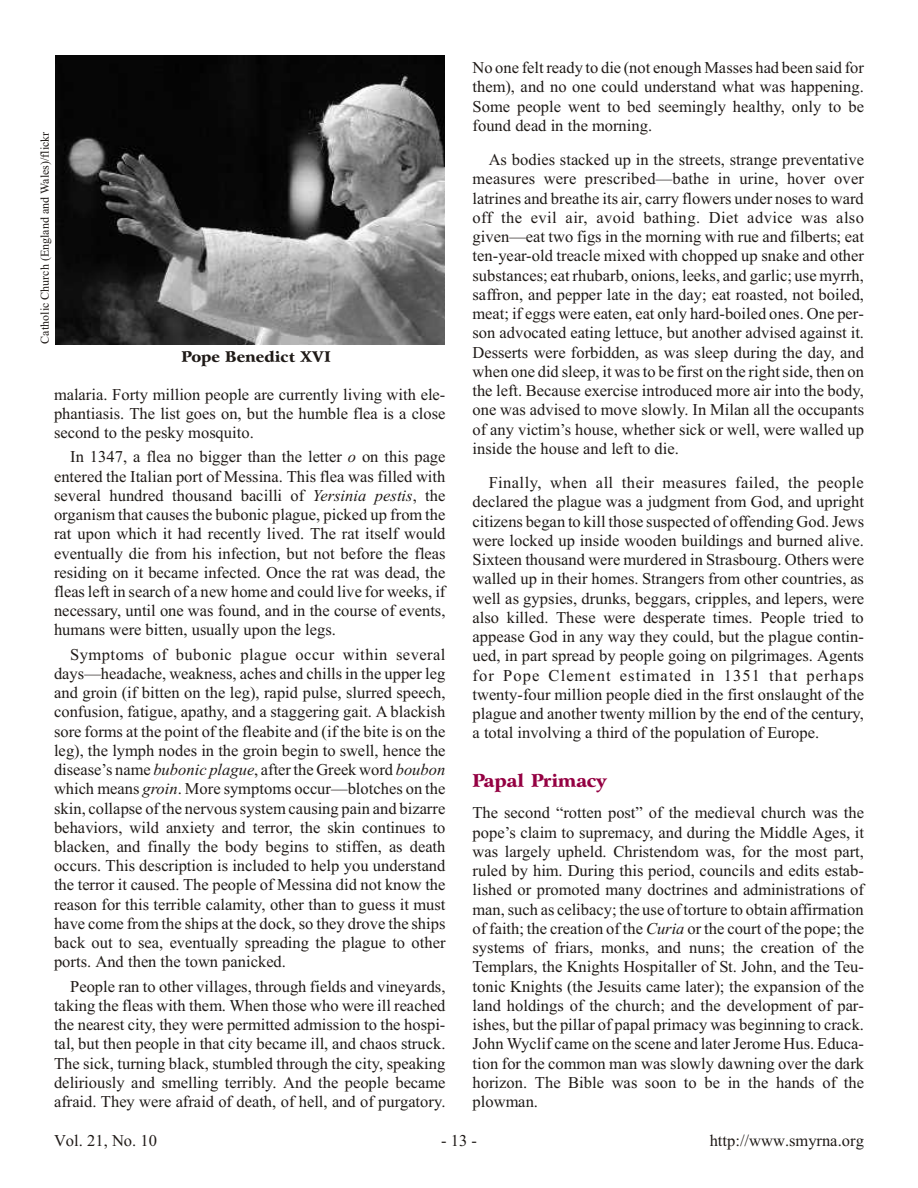
<style>
.page{position:relative;width:918px;height:1188px;background:#fff}
.page>*{position:absolute;margin:0;border:0;box-sizing:border-box;transform-origin:0 0}
.t1{font:18px "Arrus Blk BT";letter-spacing:-.02em;color:#940042}
.t2{font:16.5px/19.2px "Times New Roman";letter-spacing:.005em;color:#1f1a17;text-align:justify}
.t3{font:15px "Arrus Blk BT";color:#1f1a17}
.t4{font:12px "Times New Roman";color:#1f1a17}
.s1{font-style:italic}
</style>
<div class="page">
<img style="left:55px;top:55px;width:389px;height:290px">
<p class="t4" style="left:40px;top:344px;width:214px;rotate:-90deg">C c i l oh t a C hc ruh E( dna l gn dna W / ) se l a rkc i l f</p>
<p class="t3" style="left:182px;top:351px;width:151px">Pope Ben e dict XVI</p>
<p class="t2" style="left:54px;top:386px;width:393px">malaria. Forty mil lion peo ple are cur rently liv ing with ele - phan ti a sis. The list goes on, but the humble flea is a close second to the pesky mosquito.</p>
<p class="t2" style="left:54px;top:449px;width:393px;text-indent:16px">In 1347, a flea no big ger than the let ter <span class="s1">o</span> on this page entered the Ital ian port of Messina. This flea was filled with sev eral hun dred thou sand bacilli of <span class="s1">Yersinia pestis</span>, the organ ism that causes the bubonic plague, picked up from the rat upon which it had recently lived. The rat itself would even tu ally die from his infec tion, but not before the fleas resid ing on it became infected. Once the rat was dead, the fleas left in search of a new home and could live for weeks, if nec es sary, until one was found, and in the course of events, humans were bit ten, usu ally upon the legs.</p>
<p class="t2" style="left:54px;top:646px;width:393px;text-indent:16px">Symp toms of bubonic plague occur within sev eral days—headache, weakness, aches and chills in the upper leg and groin (if bit ten on the leg), rapid pulse, slurred speech, con fu sion, fatigue, apathy, and a stag ger ing gait. A blackish sore forms at the point of the fleabite and (if the bite is on the leg), the lymph nodes in the groin begin to swell, hence the dis ease’s name <span class="s1">bubonic plague</span>, after the Greek word <span class="s1">boubon </span>which means <span class="s1">groin</span>. More symp toms occur—blotches on the skin, col lapse of the ner vous sys tem causing pain and bizarre behav iors, wild anx i ety and ter ror, the skin con tin ues to blacken, and finally the body begins to stiffen, as death occurs. This descrip tion is included to help you understand the ter ror it caused. The peo ple of Messina did not know the rea son for this ter ri ble calamity, other than to guess it must have come from the ships at the dock, so they drove the ships back out to sea, even tu ally spread ing the plague to other ports. And then the town pan icked.</p>
<p class="t2" style="left:54px;top:978px;width:393px;text-indent:16px">Peo ple ran to other vil lages, through fields and vine yards, tak ing the fleas with them. When those who were ill reached the near est city, they were per mit ted admis sion to the hos pi - tal, but then peo ple in that city became ill, and chaos struck.<br>The sick, turn ing black, stumbled through the city, speak ing deliri ously and smell ing terri bly. And the peo ple became afraid. They were afraid of death, of hell, and of purga tory.</p>
<p class="t2" style="left:472px;top:60px;width:393px">No one felt ready to die (not enough Masses had been said for them), and no one could under stand what was hap pen ing.<br>Some peo ple went to bed seemingly healthy, only to be found dead in the morn ing.</p>
<p class="t2" style="left:472px;top:152px;width:393px;text-indent:16px">As bod ies stacked up in the streets, strange pre ven ta tive mea sures were prescribed—bathe in urine, hover over latrines and breathe its air, carry flow ers under noses to ward off the evil air, avoid bath ing. Diet advice was also given—eat two figs in the morn ing with rue and fil berts; eat ten-year-old trea cle mixed with chopped up snake and other sub stances; eat rhu barb, onions, leeks, and garlic; use myrrh, saffron, and pep per late in the day; eat roasted, not boiled, meat; if eggs were eaten, eat only hard-boiled ones. One per - son advo cated eat ing lettuce, but another advised against it.<br>Desserts were for bid den, as was sleep during the day, and when one did sleep, it was to be first on the right side, then on the left. Because exercise introduced more air into the body, one was advised to move slowly. In Milan all the occu pants of any vic tim’s house, whether sick or well, were walled up inside the house and left to die.</p>
<p class="t2" style="left:472px;top:475px;width:393px;text-indent:16px">Finally, when all their mea sures failed, the people declared the plague was a judg ment from God, and upright cit i zens began to kill those suspected of offend ing God. Jews were locked up inside wooden build ings and burned alive.<br>Six teen thou sand were mur dered in Strasbourg. Oth ers were walled up in their homes. Strang ers from other coun tries, as well as gyp sies, drunks, beg gars, crip ples, and lep ers, were also killed. These were des per ate times. People tried to appease God in any way they could, but the plague con tin - ued, in part spread by peo ple going on pilgrimages. Agents for Pope Clement esti mated in 1351 that per haps twenty-four mil lion peo ple died in the first onslaught of the plague and another twenty mil lion by the end of the cen tury, a total involv ing a third of the pop u la tion of Europe.</p>
<p class="t1" style="left:472px;top:773px;width:136px">Papal Primacy</p>
<p class="t2" style="left:472px;top:805px;width:393px">The sec ond “rot ten post” of the medi eval church was the pope’s claim to supremacy, and dur ing the Mid dle Ages, it was largely upheld. Chris ten dom was, for the most part, ruled by him. Dur ing this period, coun cils and edits estab - lished or pro moted many doc trines and admin is tra tions of man, such as celi bacy; the use of tor ture to obtain affir ma tion of faith; the cre ation of the <span class="s1">Curia</span> or the court of the pope; the sys tems of fri ars, monks, and nuns; the creation of the Templars, the Knights Hospitaller of St. John, and the Teu - tonic Knights (the Jesu its came later); the expan sion of the land hold ings of the church; and the devel op ment of par - ishes, but the pil lar of papal pri macy was begin ning to crack.<br>John Wyclif came on the scene and later Jerome Hus. Edu ca - tion for the common man was slowly dawn ing over the dark hori zon. The Bible was soon to be in the hands of the plow man.</p>
<p class="t2" style="left:54px;top:1132px;width:105px">Vol. 21, No. 10</p>
<p class="t2" style="left:441px;top:1132px;width:37px">- 13 -</p>
<p class="t2" style="left:710px;top:1132px;width:156px">http://www.smyrna.org</p>
</div>
